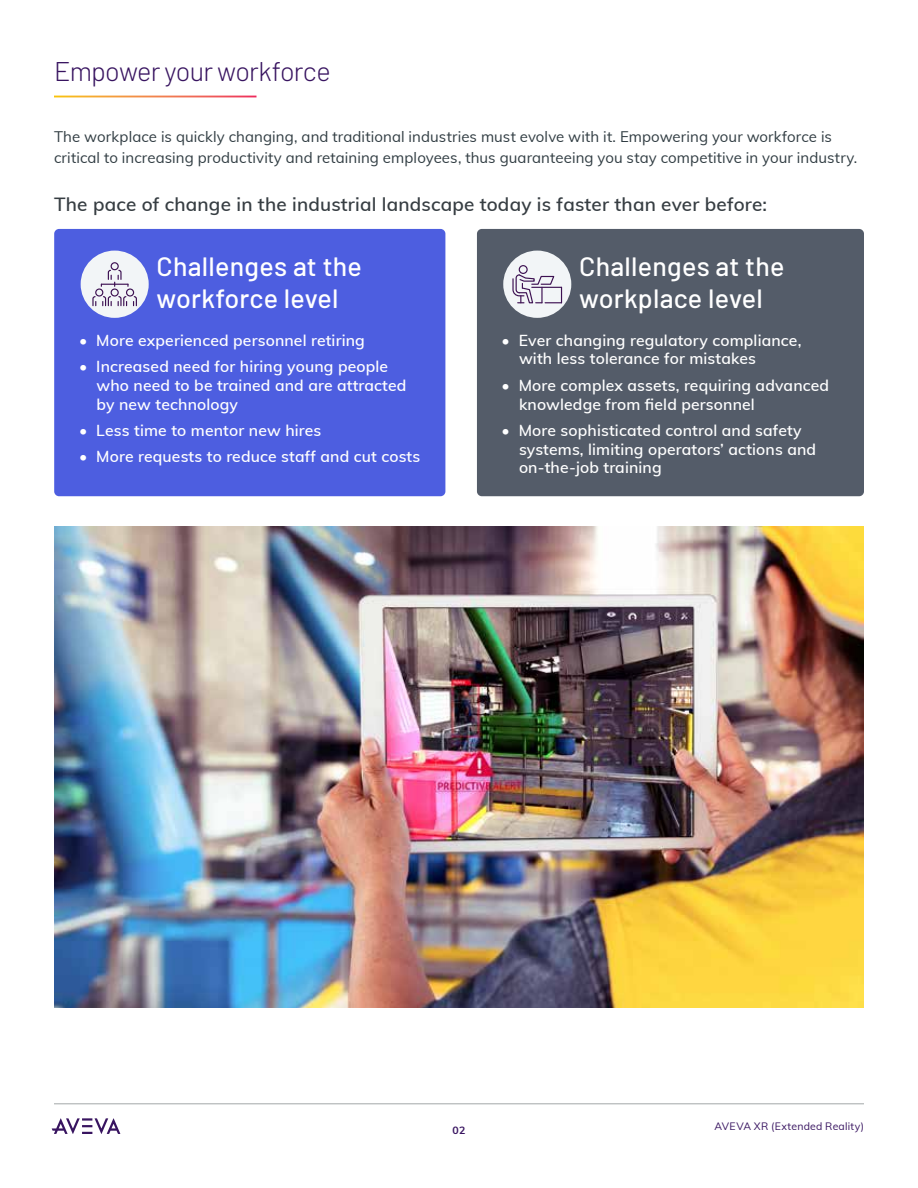
<style>
.page{position:relative;width:918px;height:1188px;background:#fff}
.page>*{position:absolute;margin:0;border:0;box-sizing:border-box;transform-origin:0 0}
.t1{font:300 27px "Barlow";letter-spacing:-.03em;color:#381460}
.t2{font:500 26.4px/31.8px "Barlow";letter-spacing:.01em;color:#fff}
.t3{font:600 18.6px "Muli";letter-spacing:.01em;color:#363d42}
.t4{font:600 15.6px/18.6px "Muli";letter-spacing:.01em;color:#fff}
.t5{font:15px/21px "Muli";letter-spacing:.005em;color:#303c42}
.t6{font:10.5px "Muli";letter-spacing:.025em;color:#381460}
.t7{font:700 10.5px "Muli";color:#381460}
</style>
<div class="page">
<hr style="left:54px;top:1104px;width:810px;height:1px;background:#a3a7a9">
<svg style="left:52px;top:1118px;width:68px;height:16px"></svg>
<img style="left:54px;top:526px;width:810px;height:482px">
<div style="left:54px;top:229px;width:391px;height:267px;background:#4d5ee0;border-radius:5px"></div>
<div style="left:477px;top:229px;width:387px;height:267px;background:#545c69;border-radius:5px"></div>
<div style="left:81px;top:251px;width:68px;height:67px;background:#f2f5f7;border-radius:50%"></div>
<svg style="left:133px;top:296px;width:4px;height:11px"></svg>
<div style="left:126px;top:288px;width:8px;height:9px;border:1px solid #3d1152;border-radius:50%"></div>
<svg style="left:92px;top:296px;width:4px;height:11px"></svg>
<div style="left:95px;top:288px;width:8px;height:9px;border:1px solid #3d1152;border-radius:50%"></div>
<div style="left:111px;top:262px;width:8px;height:8px;border:1px solid #3d1152;border-radius:50%"></div>
<svg style="left:118px;top:296px;width:9px;height:11px"></svg>
<svg style="left:102px;top:296px;width:10px;height:11px"></svg>
<div style="left:111px;top:288px;width:8px;height:9px;border:1px solid #3d1152;border-radius:50%"></div>
<svg style="left:101px;top:269px;width:28px;height:17px"></svg>
<div style="left:503px;top:251px;width:68px;height:67px;background:#f2f5f7;border-radius:50%"></div>
<div style="left:519px;top:265px;width:9px;height:9px;border:1px solid #3d1152;border-radius:50%"></div>
<svg style="left:512px;top:273px;width:50px;height:31px"></svg>
<h1 class="t1" style="left:54px;top:55px;width:278px">Empower your workforce</h1>
<p class="t5" style="left:54px;top:126px;width:805px">The workplace is quickly changing, and traditional industries must evolve with it. Empowering your workforce is critical to increasing productivity and retaining employees, thus guaranteeing you stay competitive in your industry.</p>
<p class="t3" style="left:54px;top:190px;width:714px">The pace of change in the industrial landscape today is faster than ever before:</p>
<h2 class="t2" style="left:157px;top:250px;width:207px">Challenges at the workforce level</h2>
<p class="t4" style="left:79px;top:330px;width:287px">• More experienced personnel retiring</p>
<p class="t4" style="left:97px;top:357px;width:311px;text-indent:-17px">• Increased need for hiring young people who need to be trained and are attracted by new technology</p>
<p class="t4" style="left:79px;top:420px;width:244px">• Less time to mentor new hires</p>
<p class="t4" style="left:79px;top:447px;width:343px">• More requests to reduce staff and cut costs</p>
<h2 class="t2" style="left:579px;top:250px;width:207px">Challenges at the workplace level</h2>
<p class="t4" style="left:519px;top:330px;width:284px;text-indent:-17px">• Ever changing regulatory compliance, with less tolerance for mistakes</p>
<p class="t4" style="left:519px;top:375px;width:312px;text-indent:-17px">• More complex assets, requiring advanced knowledge from field personnel</p>
<p class="t4" style="left:519px;top:420px;width:299px;text-indent:-17px">• More sophisticated control and safety systems, limiting operators’ actions and on-the-job training</p>
<p class="t7" style="left:453px;top:1123px;width:14px">02</p>
<p class="t6" style="left:715px;top:1118px;width:151px">AVEVA XR (Extended Reality)</p>
</div>
